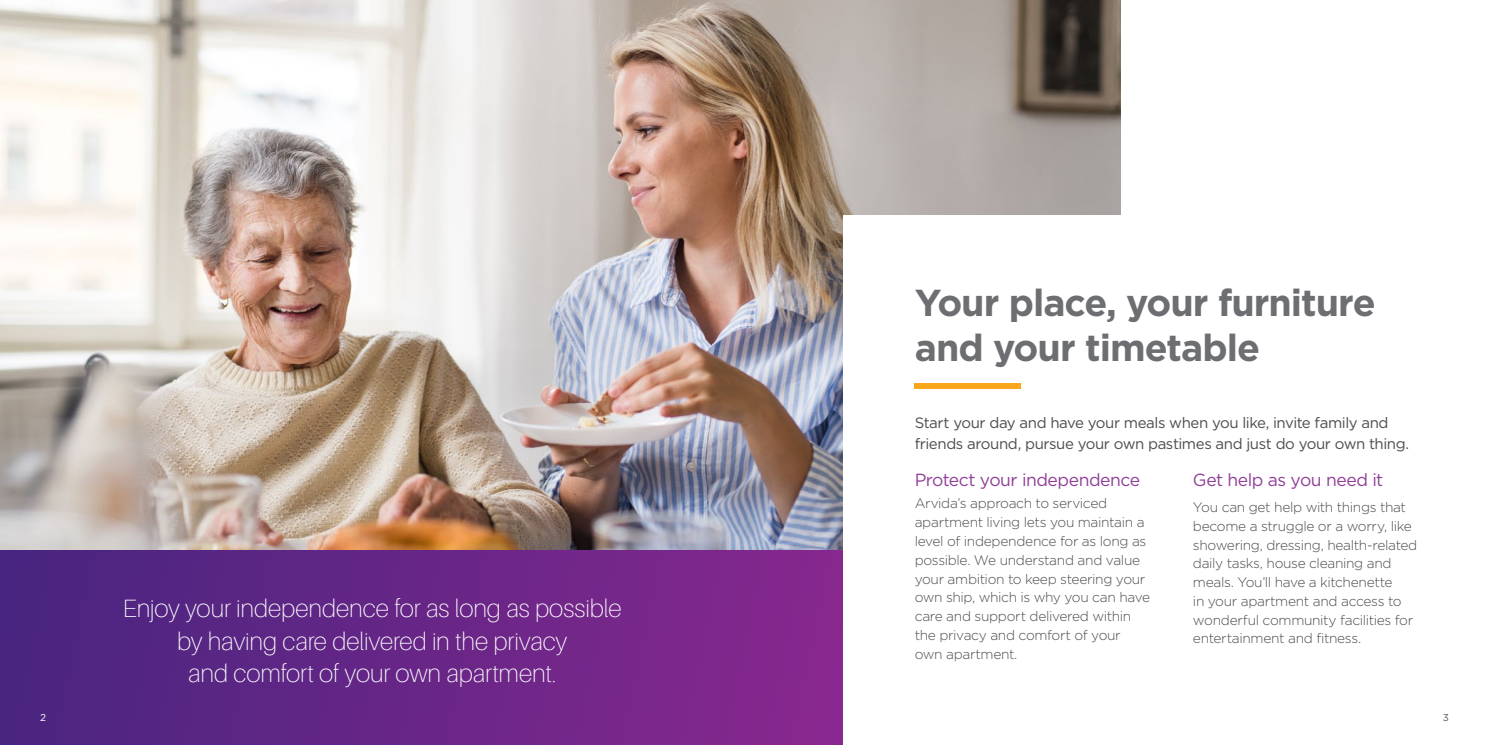
<style>
.page{position:relative;width:1489px;height:745px;background:#fff}
.page>*{position:absolute;margin:0;border:0;box-sizing:border-box;transform-origin:0 0}
.t1{font:700 37.5px/45px "Gotham";letter-spacing:-.025em;color:#6d6e71}
.t2{font:100 25px/32.5px "Aileron";letter-spacing:-.005em;color:#fff;text-align:center}
.t3{font:17.5px "Gotham";letter-spacing:-.025em;color:#903f98}
.t4{font:15px/21.2px "Gotham";letter-spacing:-.025em;color:#4d4d4f}
.t5{font:300 13.75px/18.8px "Gotham";letter-spacing:-.025em;color:#4d4d4f}
.t6{font:10px "Gotham";color:#fff}
.t7{font:10px "Gotham";color:#58595b}
</style>
<div class="page">
<div style="left:0;top:549px;width:843px;height:195px;background:linear-gradient(to right,#482580,#88288e)"></div>
<img style="left:0;top:0;width:1120px;height:549px">
<div style="left:843px;top:215px;width:645px;height:529px;background:#fff"></div>
<div style="left:914px;top:383px;width:106px;height:5px;background:#faa61a"></div>
<h2 class="t2" style="left:123px;top:592px;width:500px">Enjoy your independence for as long as possible by having care delivered in the privacy<br>and comfort of your own apartment.</h2>
<h1 class="t1" style="left:914px;top:280px;width:462px">Your place, your furniture and your timetable</h1>
<p class="t4" style="left:914px;top:411px;width:496px">Start your day and have your meals when you like, invite family and friends around, pursue your own pastimes and just do your own thing.</p>
<p class="t3" style="left:914px;top:468px;width:227px">Protect your independence</p>
<p class="t5" style="left:914px;top:493px;width:237px">Arvida’s approach to serviced apartment living lets you maintain a level of independence for as long as possible. We understand and value your ambition to keep steering your own ship, which is why you can have care and support delivered within the privacy and comfort of your own apartment.</p>
<p class="t3" style="left:1192px;top:468px;width:192px">Get help as you need it</p>
<p class="t5" style="left:1192px;top:497px;width:226px">You can get help with things that become a struggle or a worry, like showering, dressing, health-related daily tasks, house cleaning and meals. You’ll have a kitchenette<br>in your apartment and access to wonderful community facilities for entertainment and fitness.</p>
<p class="t6" style="left:40px;top:710px;width:7px">2</p>
<p class="t7" style="left:1442px;top:710px;width:8px">3</p>
</div>
